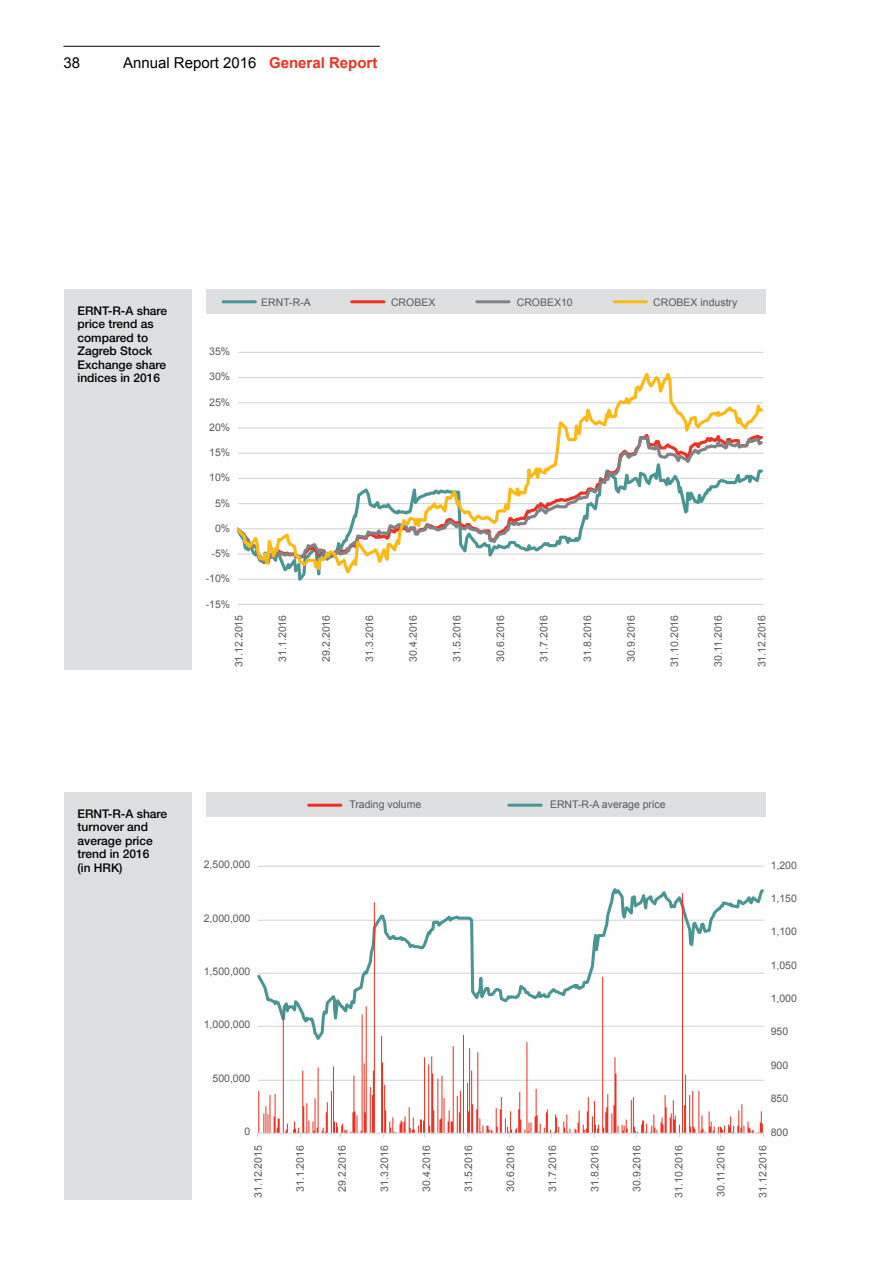
<style>
.page{position:relative;width:893px;height:1263px;background:#fff}
.page>*{position:absolute;margin:0;border:0;box-sizing:border-box;transform-origin:0 0}
.t1{font:15px "Arial";color:#000}
.t2{font:500 12px/13.5px "Ericsson Sans";color:#000}
.t3{font:10.5px "Arial";color:#58595b}
.s1{font-weight:700;color:#ee3124}
</style>
<div class="page">
<hr style="left:64px;top:46px;width:316px;height:1px;background:#000">
<div style="left:64px;top:289px;width:127px;height:380px;background:#dedfe0"></div>
<div style="left:64px;top:792px;width:127px;height:407px;background:#dedfe0"></div>
<div style="left:206px;top:289px;width:559px;height:25px;background:#dedfe0"></div>
<div style="left:206px;top:792px;width:559px;height:24px;background:#dedfe0"></div>
<hr style="left:223px;top:300px;width:32px;height:3px;background:#489593">
<hr style="left:352px;top:300px;width:32px;height:3px;background:#ee3124">
<hr style="left:477px;top:300px;width:32px;height:3px;background:#808285">
<hr style="left:614px;top:300px;width:32px;height:3px;background:#fdb913">
<hr style="left:309px;top:804px;width:32px;height:3px;background:#ee3124">
<hr style="left:509px;top:804px;width:32px;height:3px;background:#489593">
<hr style="left:238px;top:352px;width:525px;height:1px;background:#d1d3d4">
<svg style="left:238px;top:604px;width:526px;height:1px"></svg>
<svg style="left:237px;top:373px;width:527px;height:208px"></svg>
<hr style="left:258px;top:1080px;width:506px;height:1px;background:#d1d3d4">
<hr style="left:258px;top:866px;width:506px;height:1px;background:#d1d3d4">
<hr style="left:258px;top:1133px;width:506px;height:1px;background:#d1d3d4">
<svg style="left:258px;top:893px;width:505px;height:240px"></svg>
<h1 class="t1" style="left:63px;top:53px;width:18px">38</h1>
<h1 class="t1" style="left:123px;top:53px;width:256px">Annual Report 2016 <span class="s1">General Report</span></h1>
<p class="t2" style="left:77px;top:304px;width:91px">ERNT-R-A share price trend as compared to<br>Zagreb Stock<br>Exchange share indices in 2016</p>
<p class="t3" style="left:209px;top:345px;width:23px">35%</p>
<p class="t3" style="left:209px;top:370px;width:23px">30%</p>
<p class="t3" style="left:209px;top:395px;width:23px">25%</p>
<p class="t3" style="left:209px;top:420px;width:23px">20%</p>
<p class="t3" style="left:209px;top:446px;width:23px">15%</p>
<p class="t3" style="left:209px;top:471px;width:23px">10%</p>
<p class="t3" style="left:215px;top:496px;width:17px">5%</p>
<p class="t3" style="left:215px;top:521px;width:17px">0%</p>
<p class="t3" style="left:212px;top:547px;width:20px">-5%</p>
<p class="t3" style="left:206px;top:572px;width:26px">-10%</p>
<p class="t3" style="left:206px;top:597px;width:26px">-15%</p>
<p class="t3" style="left:261px;top:295px;width:51px">ERNT-R-A</p>
<p class="t3" style="left:391px;top:295px;width:46px">CROBEX</p>
<p class="t3" style="left:517px;top:295px;width:58px">CROBEX10</p>
<p class="t3" style="left:653px;top:295px;width:86px">CROBEX industry</p>
<p class="t3" style="left:232px;top:667px;width:54px;rotate:-90deg">31.12.2015</p>
<p class="t3" style="left:276px;top:662px;width:48px;rotate:-90deg">31.1.2016</p>
<p class="t3" style="left:319px;top:662px;width:48px;rotate:-90deg">29.2.2016</p>
<p class="t3" style="left:363px;top:662px;width:48px;rotate:-90deg">31.3.2016</p>
<p class="t3" style="left:406px;top:662px;width:48px;rotate:-90deg">30.4.2016</p>
<p class="t3" style="left:450px;top:662px;width:48px;rotate:-90deg">31.5.2016</p>
<p class="t3" style="left:493px;top:662px;width:48px;rotate:-90deg">30.6.2016</p>
<p class="t3" style="left:537px;top:662px;width:48px;rotate:-90deg">31.7.2016</p>
<p class="t3" style="left:581px;top:662px;width:48px;rotate:-90deg">31.8.2016</p>
<p class="t3" style="left:624px;top:662px;width:48px;rotate:-90deg">30.9.2016</p>
<p class="t3" style="left:668px;top:667px;width:54px;rotate:-90deg">31.10.2016</p>
<p class="t3" style="left:711px;top:667px;width:53px;rotate:-90deg">30.11.2016</p>
<p class="t3" style="left:755px;top:667px;width:54px;rotate:-90deg">31.12.2016</p>
<p class="t2" style="left:77px;top:806px;width:91px">ERNT-R-A share turnover and average price trend in 2016<br>(in HRK)</p>
<p class="t3" style="left:349px;top:797px;width:73px">Trading volume</p>
<p class="t3" style="left:550px;top:797px;width:117px">ERNT-R-A average price</p>
<p class="t3" style="left:204px;top:857px;width:48px">2,500,000</p>
<p class="t3" style="left:771px;top:858px;width:28px">1,200</p>
<p class="t3" style="left:204px;top:911px;width:48px">2,000,000</p>
<p class="t3" style="left:204px;top:964px;width:48px">1,500,000</p>
<p class="t3" style="left:204px;top:1018px;width:48px">1,000,000</p>
<p class="t3" style="left:213px;top:1071px;width:39px">500,000</p>
<p class="t3" style="left:771px;top:891px;width:28px">1,150</p>
<p class="t3" style="left:771px;top:925px;width:28px">1,100</p>
<p class="t3" style="left:771px;top:958px;width:28px">1,050</p>
<p class="t3" style="left:771px;top:991px;width:28px">1,000</p>
<p class="t3" style="left:771px;top:1025px;width:19px">950</p>
<p class="t3" style="left:771px;top:1058px;width:19px">900</p>
<p class="t3" style="left:771px;top:1092px;width:19px">850</p>
<p class="t3" style="left:245px;top:1125px;width:7px">0</p>
<p class="t3" style="left:771px;top:1125px;width:19px">800</p>
<p class="t3" style="left:251px;top:1198px;width:54px;rotate:-90deg">31.12.2015</p>
<p class="t3" style="left:293px;top:1192px;width:48px;rotate:-90deg">31.1.2016</p>
<p class="t3" style="left:335px;top:1192px;width:48px;rotate:-90deg">29.2.2016</p>
<p class="t3" style="left:377px;top:1192px;width:48px;rotate:-90deg">31.3.2016</p>
<p class="t3" style="left:419px;top:1192px;width:48px;rotate:-90deg">30.4.2016</p>
<p class="t3" style="left:462px;top:1192px;width:48px;rotate:-90deg">31.5.2016</p>
<p class="t3" style="left:504px;top:1192px;width:48px;rotate:-90deg">30.6.2016</p>
<p class="t3" style="left:546px;top:1192px;width:48px;rotate:-90deg">31.7.2016</p>
<p class="t3" style="left:588px;top:1192px;width:48px;rotate:-90deg">31.8.2016</p>
<p class="t3" style="left:630px;top:1192px;width:48px;rotate:-90deg">30.9.2016</p>
<p class="t3" style="left:672px;top:1198px;width:54px;rotate:-90deg">31.10.2016</p>
<p class="t3" style="left:714px;top:1197px;width:53px;rotate:-90deg">30.11.2016</p>
<p class="t3" style="left:756px;top:1198px;width:54px;rotate:-90deg">31.12.2016</p>
</div>
